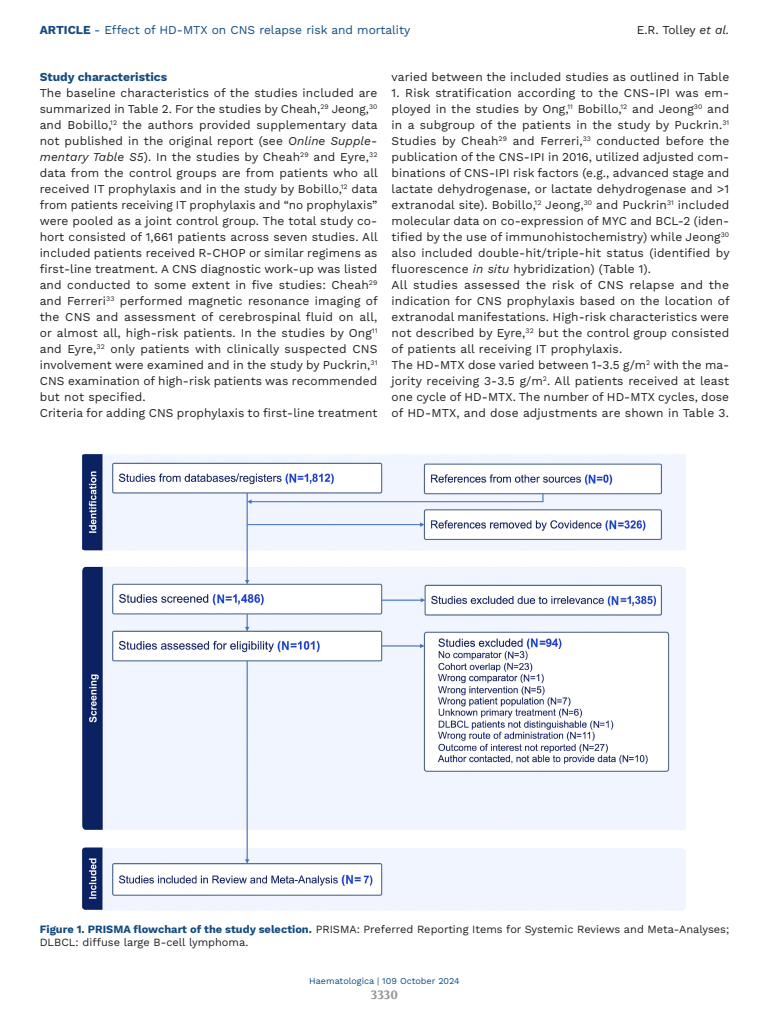
<style>
.page{position:relative;width:769px;height:1024px;background:#fff}
.page>*{position:absolute;margin:0;border:0;box-sizing:border-box;transform-origin:0 0}
.TESTO{font:12px/16px "Work Sans";letter-spacing:.01em;color:#231f20;text-align:justify}
.t1{font:12px "Work Sans";color:#134a80}
.TITOLETTO_Blu{font:700 12px "Work Sans";color:#134a80}
.t2{font:700 12px "Volkhov";color:#939598}
.DIDA_Figura{font:11px/13px "Work Sans";color:#231f20}
.t3{font:9px "Work Sans";color:#134a80}
.s1{font-weight:700}
.s2{font-style:italic}
.s3{font-weight:700;color:#134a80}
</style>
<div class="page">
<img style="left:82px;top:454px;width:604px;height:456px">
<p class="t1" style="left:40px;top:21px;width:372px"><span class="s1">ARTICLE</span> - Effect of HD-MTX on CNS relapse risk and mortality</p>
<p class="TESTO" style="left:636px;top:21px;width:94px">E.R. Tolley <span class="s2">et al.</span></p>
<p class="TITOLETTO_Blu" style="left:40px;top:70px;width:129px">Study characteristics</p>
<p class="TESTO" style="left:40px;top:85px;width:339px">The baseline characteristics of the studies included are summarized in Table 2. For the studies by Cheah,<sup>29</sup> Jeong,<sup>30 </sup>and Bobillo,<sup>12</sup> the authors provided supplementary data not published in the original report (see <span class="s2">Online Supple&shy;mentary Table S5</span>). In the studies by Cheah<sup>29</sup> and Eyre,<sup>32 </sup>data from the control groups are from patients who all received IT prophylaxis and in the study by Bobillo,<sup>12</sup> data from patients receiving IT prophylaxis and “no prophylaxis” were pooled as a joint control group. The total study co&shy;hort consisted of 1,661 patients across seven studies. All included patients received R-CHOP or similar regimens as first-line treatment. A CNS diagnostic work-up was listed and conducted to some extent in five studies: Cheah<sup>29 </sup>and Ferreri<sup>33</sup> performed magnetic resonance imaging of the CNS and assessment of cerebrospinal fluid on all, or almost all, high-risk patients. In the studies by Ong<sup>11 </sup>and Eyre,<sup>32</sup> only patients with clinically suspected CNS involvement were examined and in the study by Puckrin,<sup>31<br></sup>CNS examination of high-risk patients was recommended but not specified.</p>
<p class="TESTO" style="left:40px;top:405px;width:339px">Criteria for adding CNS prophylaxis to first-line treatment</p>
<p class="TESTO" style="left:391px;top:69px;width:339px">varied between the included studies as outlined in Table</p>
<p class="TESTO" style="left:391px;top:85px;width:339px">1. Risk stratification according to the CNS-IPI was em&shy;ployed in the studies by Ong,<sup>11</sup> Bobillo,<sup>12</sup> and Jeong<sup>30</sup> and in a subgroup of the patients in the study by Puckrin.<sup>31<br></sup>Studies by Cheah<sup>29</sup> and Ferreri,<sup>33</sup> conducted before the publication of the CNS-IPI in 2016, utilized adjusted com&shy;binations of CNS-IPI risk factors (e.g., advanced stage and lactate dehydrogenase, or lactate dehydrogenase and &gt;1 extranodal site). Bobillo,<sup>12</sup> Jeong,<sup>30</sup> and Puckrin<sup>31</sup> included molecular data on co-expression of MYC and BCL-2 (iden&shy;tified by the use of immunohistochemistry) while Jeong<sup>30 </sup>also included double-hit/triple-hit status (identified by fluorescence <span class="s2">in situ</span> hybridization) (Table 1).</p>
<p class="TESTO" style="left:391px;top:277px;width:339px">All studies assessed the risk of CNS relapse and the indication for CNS prophylaxis based on the location of extranodal manifestations. High-risk characteristics were not described by Eyre,<sup>32</sup> but the control group consisted of patients all receiving IT prophylaxis.</p>
<p class="TESTO" style="left:391px;top:357px;width:339px">The HD-MTX dose varied between 1-3.5 g/m<sup>2</sup> with the ma&shy;jority receiving 3-3.5 g/m<sup>2</sup>. All patients received at least one cycle of HD-MTX. The number of HD-MTX cycles, dose of HD-MTX, and dose adjustments are shown in Table 3.</p>
<p class="DIDA_Figura" style="left:40px;top:922px;width:690px"><span class="s3">Figure 1. PRISMA flowchart of the study selection.</span> PRISMA: Preferred Reporting Items for Systemic Reviews and Meta-Analyses;<br>DLBCL: diffuse large B-cell lymphoma.</p>
<p class="t3" style="left:309px;top:974px;width:152px">Haematologica | 109 October 2024</p>
<p class="t2" style="left:370px;top:987px;width:29px">3330</p>
</div>
